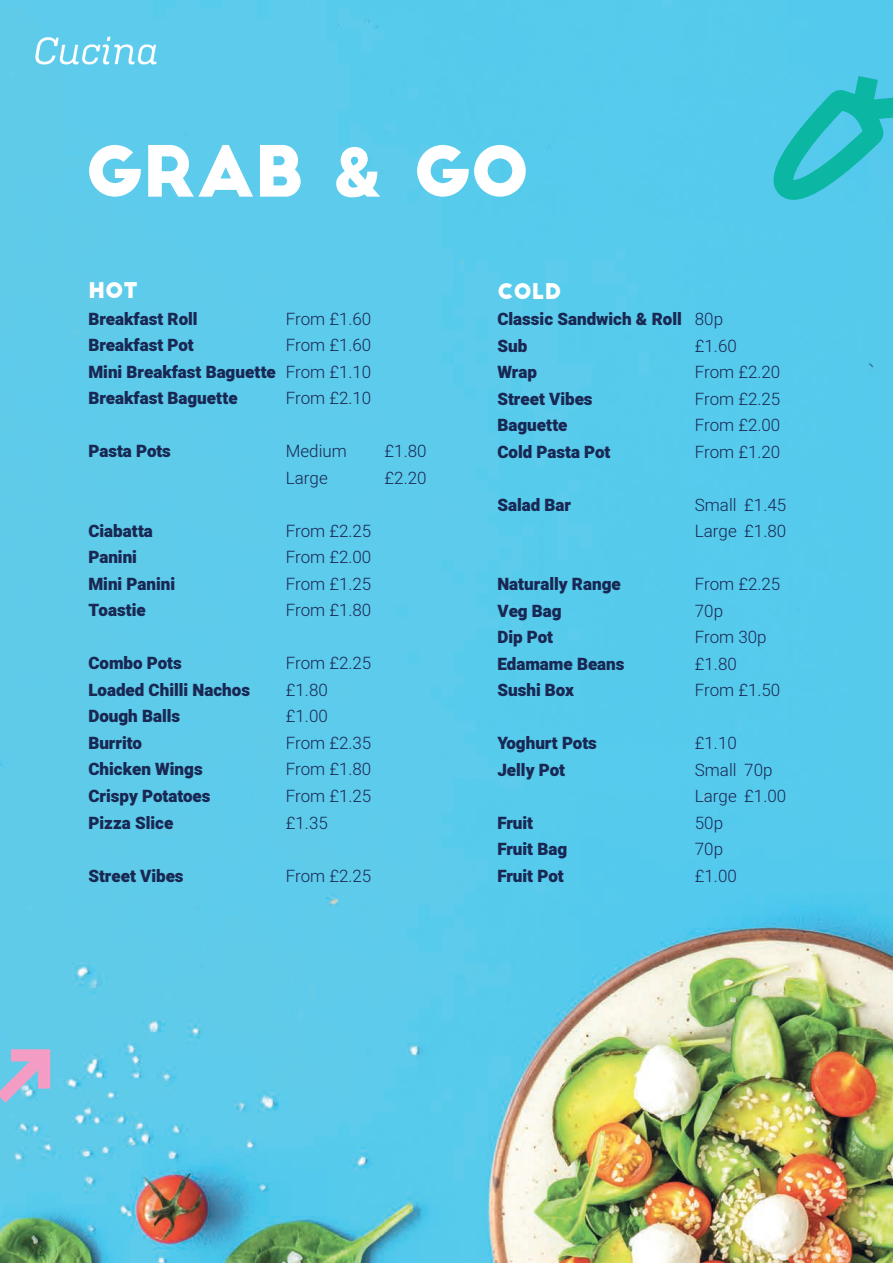
<style>
.page{position:relative;width:893px;height:1263px;background:#fff}
.page>*{position:absolute;margin:0;border:0;box-sizing:border-box;transform-origin:0 0}
.t1{font:69px "Big John";color:#fff}
.t2{font:21.15px "Big John";color:#fff}
.t3{font:900 16.95px/26.5px "Heebo";color:#192753;text-align:justify}
.t4{font:300 16.95px/26.5px "Heebo";color:#192753}
.s1{font-family:"Heebo";font-weight:900}
.s2{font-weight:300}
</style>
<div class="page">
<img style="left:0;top:0;width:893px;height:1263px">
<svg style="left:0;top:1049px;width:50px;height:54px"></svg>
<svg style="left:764px;top:76px;width:129px;height:124px"></svg>
<img style="left:24px;top:12px;width:144px;height:78px">
<p class="t1" style="left:85px;top:140px;width:447px">GRAB <span class="s1">&amp;</span> GO</p>
<p class="t2" style="left:88px;top:281px;width:51px">HOT</p>
<p class="t3" style="left:88px;top:306px;width:111px">Breakfast Roll</p>
<p class="t4" style="left:286px;top:305px;width:87px">From £1.60</p>
<p class="t3" style="left:88px;top:333px;width:107px">Breakfast Pot</p>
<p class="t3" style="left:88px;top:333px;width:284px;text-indent:197px"><span class="s2">From £1.60<br></span>Mini Breakfast Baguette <span class="s2">From £1.10<br></span>Breakfast Baguette</p>
<p class="t4" style="left:286px;top:385px;width:87px">From £2.10</p>
<p class="t3" style="left:88px;top:439px;width:84px">Pasta Pots</p>
<p class="t4" style="left:286px;top:438px;width:63px">Medium</p>
<p class="t4" style="left:385px;top:438px;width:43px">£1.80</p>
<p class="t4" style="left:286px;top:464px;width:43px">Large</p>
<p class="t4" style="left:385px;top:464px;width:43px">£2.20</p>
<p class="t3" style="left:88px;top:518px;width:66px">Ciabatta</p>
<p class="t4" style="left:286px;top:517px;width:87px">From £2.25</p>
<p class="t3" style="left:88px;top:545px;width:50px">Panini</p>
<p class="t4" style="left:286px;top:544px;width:87px">From £2.00</p>
<p class="t3" style="left:88px;top:571px;width:88px">Mini Panini</p>
<p class="t4" style="left:286px;top:570px;width:87px">From £1.25</p>
<p class="t3" style="left:88px;top:598px;width:59px">Toastie</p>
<p class="t4" style="left:286px;top:597px;width:87px">From £1.80</p>
<p class="t3" style="left:88px;top:651px;width:95px">Combo Pots</p>
<p class="t4" style="left:286px;top:650px;width:87px">From £2.25</p>
<p class="t3" style="left:88px;top:677px;width:163px">Loaded Chilli Nachos</p>
<p class="t4" style="left:286px;top:676px;width:43px">£1.80</p>
<p class="t3" style="left:88px;top:704px;width:93px">Dough Balls</p>
<p class="t4" style="left:286px;top:703px;width:43px">£1.00</p>
<p class="t3" style="left:88px;top:730px;width:55px">Burrito</p>
<p class="t4" style="left:286px;top:729px;width:87px">From £2.35</p>
<p class="t3" style="left:88px;top:757px;width:116px">Chicken Wings</p>
<p class="t4" style="left:286px;top:756px;width:87px">From £1.80</p>
<p class="t3" style="left:88px;top:783px;width:124px">Crispy Potatoes</p>
<p class="t4" style="left:286px;top:782px;width:87px">From £1.25</p>
<p class="t3" style="left:88px;top:810px;width:86px">Pizza Slice</p>
<p class="t4" style="left:286px;top:809px;width:43px">£1.35</p>
<p class="t3" style="left:88px;top:863px;width:97px">Street Vibes</p>
<p class="t4" style="left:286px;top:862px;width:87px">From £2.25</p>
<p class="t2" style="left:497px;top:281px;width:66px">COLD</p>
<p class="t3" style="left:497px;top:307px;width:227px">Classic Sandwich &amp; Roll <span class="s2">80p<br></span>Sub</p>
<p class="t4" style="left:695px;top:332px;width:43px">£1.60</p>
<p class="t3" style="left:497px;top:360px;width:41px">Wrap</p>
<p class="t4" style="left:695px;top:359px;width:87px">From £2.20</p>
<p class="t3" style="left:497px;top:386px;width:97px">Street Vibes</p>
<p class="t4" style="left:695px;top:385px;width:87px">From £2.25</p>
<p class="t3" style="left:497px;top:413px;width:72px">Baguette</p>
<p class="t4" style="left:695px;top:412px;width:87px">From £2.00</p>
<p class="t3" style="left:497px;top:439px;width:115px">Cold Pasta Pot</p>
<p class="t4" style="left:695px;top:438px;width:87px">From £1.20</p>
<p class="t3" style="left:497px;top:492px;width:75px">Salad Bar</p>
<p class="t4" style="left:695px;top:491px;width:93px">Small £1.45<br>Large £1.80</p>
<p class="t3" style="left:497px;top:572px;width:125px">Naturally Range</p>
<p class="t4" style="left:695px;top:571px;width:87px">From £2.25</p>
<p class="t3" style="left:497px;top:598px;width:66px">Veg Bag</p>
<p class="t4" style="left:695px;top:597px;width:30px">70p</p>
<p class="t3" style="left:497px;top:625px;width:57px">Dip Pot</p>
<p class="t4" style="left:695px;top:624px;width:73px">From 30p</p>
<p class="t3" style="left:497px;top:651px;width:129px">Edamame Beans</p>
<p class="t4" style="left:695px;top:650px;width:43px">£1.80</p>
<p class="t3" style="left:497px;top:678px;width:78px">Sushi Box</p>
<p class="t4" style="left:695px;top:677px;width:87px">From £1.50</p>
<p class="t3" style="left:497px;top:731px;width:101px">Yoghurt Pots</p>
<p class="t4" style="left:695px;top:730px;width:43px">£1.10</p>
<p class="t3" style="left:497px;top:757px;width:69px">Jelly Pot</p>
<p class="t4" style="left:695px;top:756px;width:93px">Small 70p<br>Large £1.00</p>
<p class="t3" style="left:497px;top:810px;width:37px">Fruit</p>
<p class="t4" style="left:695px;top:809px;width:30px">50p</p>
<p class="t3" style="left:497px;top:837px;width:71px">Fruit Bag</p>
<p class="t4" style="left:695px;top:836px;width:30px">70p</p>
<p class="t3" style="left:497px;top:863px;width:68px">Fruit Pot</p>
<p class="t4" style="left:695px;top:862px;width:43px">£1.00</p>
</div>
